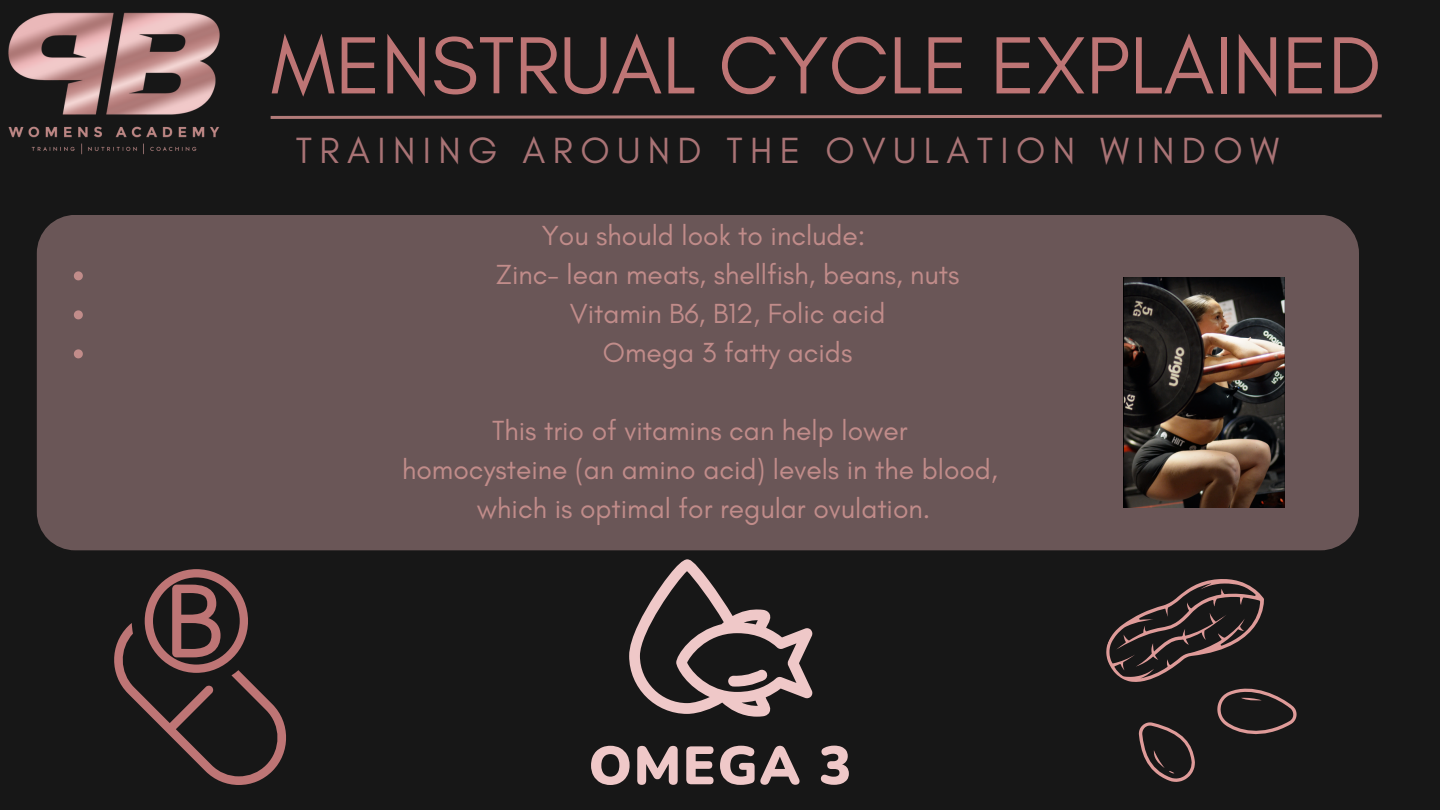
<style>
.page{position:relative;width:1440px;height:810px;background:#171717}
.page>*{position:absolute;margin:0;border:0;box-sizing:border-box;transform-origin:0 0}
.t1{font:82.6px "Glacial Indifference";color:#be7575}
.t2{font:37.1px "Glacial Indifference";letter-spacing:.2em;color:#a97375}
.t3{font:28.2px "Glacial Indifference";color:#c18c8a}
</style>
<div class="page">
<img style="left:8px;top:12px;width:212px;height:143px">
<svg style="left:270px;top:114px;width:1112px;height:5px"></svg>
<div style="left:37px;top:215px;width:1322px;height:335px;background:#6a5657"></div>
<svg style="left:74px;top:271px;width:9px;height:9px"></svg>
<svg style="left:74px;top:310px;width:9px;height:9px"></svg>
<svg style="left:74px;top:349px;width:9px;height:9px"></svg>
<svg style="left:114px;top:569px;width:172px;height:216px"></svg>
<svg style="left:591px;top:559px;width:258px;height:226px"></svg>
<svg style="left:1097px;top:535px;width:205px;height:247px"></svg>
<img style="left:1124px;top:277px;width:160px;height:230px">
<p class="t1" style="left:271px;top:15px;width:1112px">MENSTRUAL CYCLE EXPLAINED</p>
<p class="t2" style="left:296px;top:127px;width:985px">TRAINING AROUND THE OVULATION WINDOW</p>
<p class="t3" style="left:542px;top:218px;width:325px">You should look to include:</p>
<p class="t3" style="left:496px;top:257px;width:465px">Zinc- lean meats, shellfish, beans, nuts</p>
<p class="t3" style="left:570px;top:296px;width:317px">Vitamin B6, B12, Folic acid</p>
<p class="t3" style="left:603px;top:335px;width:251px">Omega 3 fatty acids</p>
<p class="t3" style="left:492px;top:413px;width:417px">This trio of vitamins can help lower</p>
<p class="t3" style="left:402px;top:452px;width:597px">homocysteine (an amino acid) levels in the blood,</p>
<p class="t3" style="left:477px;top:491px;width:455px">which is optimal for regular ovulation.</p>
</div>
